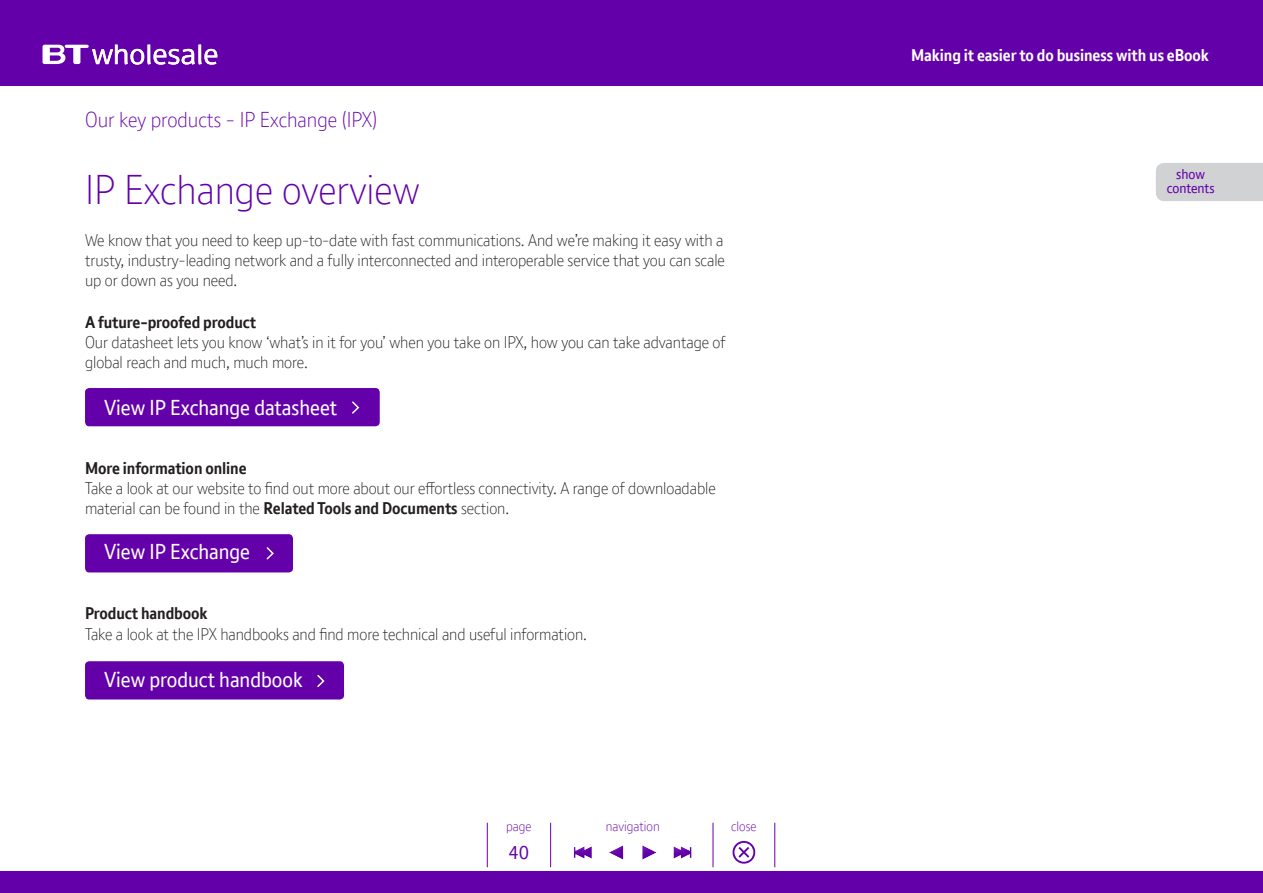
<style>
.page{position:relative;width:1263px;height:893px;background:#fff}
.page>*{position:absolute;margin:0;border:0;box-sizing:border-box;transform-origin:0 0}
.t1{font:300 40.5px "BT Font";color:#6400aa}
.t2{font:21px "BT Font";color:#fff}
.t3{font:300 21px "BT Font";color:#6400aa}
.t4{font:18px "BT Font";color:#6400aa}
.t5{font:300 16.5px/20.2px "BT Font";letter-spacing:-.005em;color:#231f20}
.t6{font:700 16.5px "BT Font";letter-spacing:-.005em;color:#231f20}
.t7{font:700 16.5px "BT Font";letter-spacing:-.005em;color:#fff}
.t8{font:13.8px/13.8px "BT Font";color:#6400aa;text-align:center}
.t9{font:300 13.5px "BT Font";color:#6400aa}
.s1{font-weight:700}
</style>
<div class="page">
<div style="left:85px;top:388px;width:295px;height:38px;background:#6400aa;border-radius:4px"></div>
<svg style="left:352px;top:401px;width:8px;height:13px"></svg>
<div style="left:85px;top:534px;width:208px;height:38px;background:#6400aa;border-radius:4px"></div>
<svg style="left:266px;top:547px;width:8px;height:13px"></svg>
<div style="left:85px;top:661px;width:259px;height:38px;background:#6400aa;border-radius:4px"></div>
<svg style="left:317px;top:675px;width:8px;height:12px"></svg>
<div style="left:0;top:872px;width:1263px;height:21px;background:#6400aa"></div>
<div style="left:0;top:0;width:1263px;height:85px;background:#6400aa"></div>
<svg style="left:43px;top:45px;width:174px;height:20px"></svg>
<svg style="left:732px;top:841px;width:24px;height:23px"></svg>
<div style="left:668px;top:844px;width:31px;height:22px;background:#103d8c;opacity:.75"></div>
<div style="left:568px;top:844px;width:31px;height:22px;background:#103d8c;opacity:.75"></div>
<div style="left:636px;top:848px;width:27px;height:19px;background:#103d8c;opacity:.75"></div>
<div style="left:605px;top:843px;width:27px;height:24px;background:#103d8c;opacity:.75"></div>
<hr style="left:713px;top:823px;width:1px;height:44px;background:#6400aa">
<hr style="left:487px;top:823px;width:1px;height:44px;background:#6400aa">
<hr style="left:774px;top:823px;width:1px;height:44px;background:#6400aa">
<hr style="left:550px;top:823px;width:1px;height:44px;background:#6400aa">
<div style="left:1156px;top:163px;width:107px;height:38px;background:#d1d2d4"></div>
<p class="t3" style="left:85px;top:106px;width:294px">Our key products - IP Exchange (IPX)</p>
<h1 class="t1" style="left:85px;top:164px;width:336px">IP Exchange overview</h1>
<p class="t5" style="left:85px;top:230px;width:641px;text-align:justify">We know that you need to keep up-to-date with fast communications. And we’re making it easy with a trusty, industry-leading network and a fully interconnected and interoperable service that you can scale up or down as you need.</p>
<p class="t6" style="left:85px;top:311px;width:173px">A future-proofed product</p>
<p class="t5" style="left:85px;top:332px;width:642px">Our datasheet lets you know ‘what’s in it for you’ when you take on IPX, how you can take advantage of global reach and much, much more.</p>
<p class="t2" style="left:104px;top:394px;width:235px">View IP Exchange datasheet</p>
<p class="t6" style="left:85px;top:457px;width:163px">More information online</p>
<p class="t5" style="left:85px;top:478px;width:632px">Take a look at our website to find out more about our effortless connectivity. A range of downloadable material can be found in the <span class="s1">Related Tools and Documents</span> section.</p>
<p class="t2" style="left:104px;top:538px;width:148px">View IP Exchange</p>
<p class="t6" style="left:85px;top:603px;width:124px">Product handbook</p>
<p class="t5" style="left:85px;top:624px;width:503px">Take a look at the IPX handbooks and find more technical and useful information.</p>
<p class="t2" style="left:104px;top:666px;width:200px">View product handbook</p>
<p class="t9" style="left:506px;top:818px;width:27px">page</p>
<p class="t9" style="left:606px;top:818px;width:56px">navigation</p>
<p class="t9" style="left:731px;top:818px;width:27px">close</p>
<p class="t4" style="left:508px;top:841px;width:22px">40</p>
<p class="t7" style="left:911px;top:44px;width:299px">Making it easier to do business with us eBook</p>
<p class="t8" style="left:1167px;top:167px;width:49px">show contents</p>
</div>
